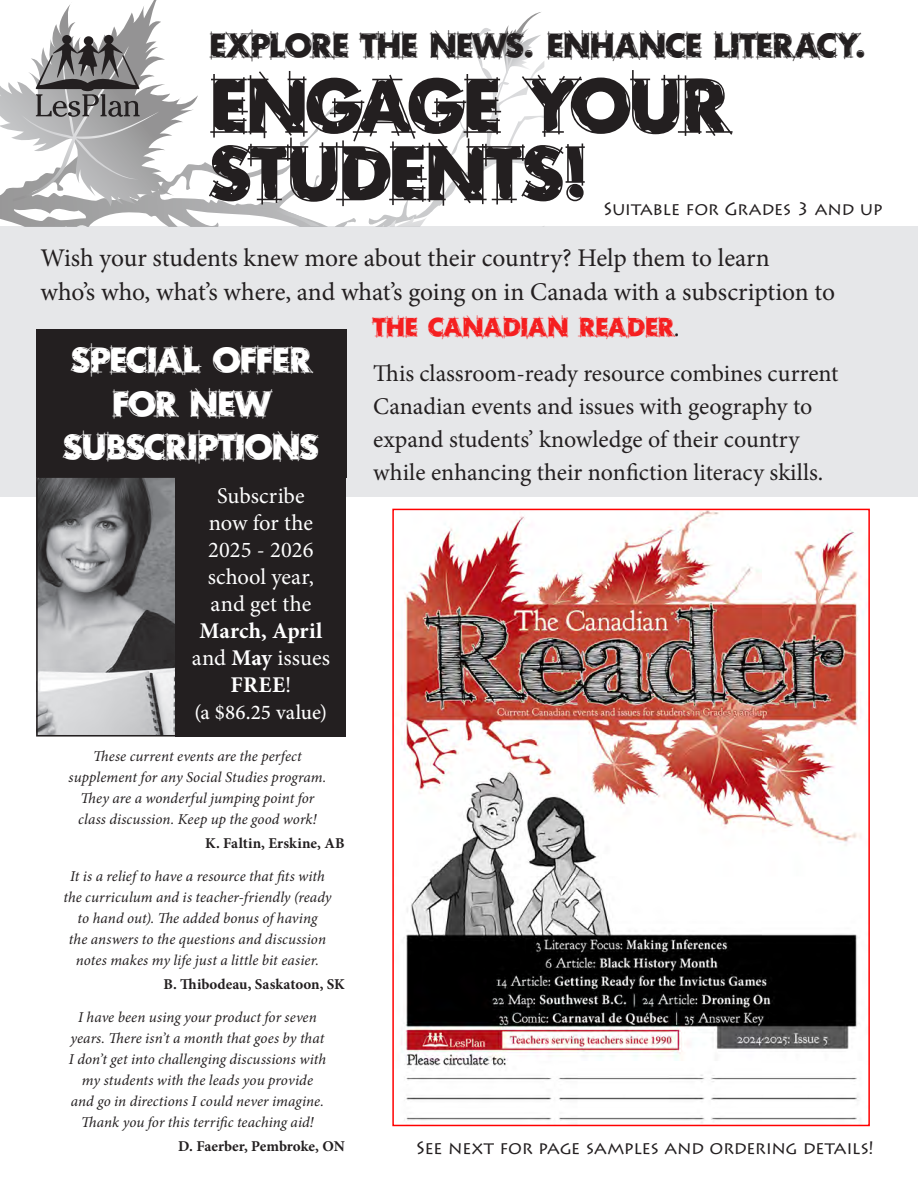
<style>
.page{position:relative;width:918px;height:1188px;background:#fff}
.page>*{position:absolute;margin:0;border:0;box-sizing:border-box;transform-origin:0 0}
.Headline{font:75px/67.5px "Rough Draft";letter-spacing:-.03em;color:#231f20}
.Headline-2{font:34.5px/43.5px "Rough Draft";letter-spacing:-.025em;color:#fff;text-align:center}
.Headline-3{font:33px "Rough Draft";letter-spacing:-.015em;color:#231f20}
.Body{font:25.5px "Minion Pro";letter-spacing:-.005em;color:#231f20}
.Body-2{font:25.5px "Rough Draft";color:#f51f20}
.Body-3{font:24px/33px "Minion Pro";color:#231f20}
.Headline-4{font:22.5px/27px "Minion Pro";color:#fff;text-align:center}
.Headline-5{font:500 21px "Minion Pro";color:#fff}
.Subheader_article{font:18px "Lithos Pro";letter-spacing:-.025em;color:#231f20}
.Headline-6{font:18px "Lithos Pro";letter-spacing:-.025em;color:#231f20}
.italic{font:italic 15px/21px "Minion Pro";letter-spacing:.005em;color:#231f20;text-align:center}
.names{font:700 15px "Minion Pro";color:#231f20}
.s1{font-family:"Minion Pro";color:#231f20}
.s2{font-weight:700}
</style>
<div class="page">
<div style="left:0;top:227px;width:918px;height:270px;background:#e6e7e9"></div>
<svg style="left:507px;top:12px;width:34px;height:16px"></svg>
<svg style="left:295px;top:28px;width:249px;height:199px"></svg>
<svg style="left:382px;top:217px;width:45px;height:10px"></svg>
<svg style="left:258px;top:208px;width:63px;height:19px"></svg>
<img style="left:401px;top:512px;width:463px;height:611px">
<div style="left:392px;top:509px;width:478px;height:617px;border:2px solid #f00"></div>
<svg style="left:0;top:3px;width:198px;height:203px"></svg>
<div style="left:36px;top:329px;width:310px;height:149px;background:#231f20"></div>
<img style="left:39px;top:479px;width:136px;height:255px">
<div style="left:36px;top:476px;width:147px;height:261px;border:2px solid #231f20"></div>
<div style="left:175px;top:476px;width:171px;height:261px;background:#231f20"></div>
<p class="Headline-3" style="left:210px;top:24px;width:658px">EXPLORE THE NEWS. ENHANCE LITERACY.</p>
<p class="Headline" style="left:210px;top:70px;width:520px">ENGAGE YOUR<br>STUDENTS!</p>
<p class="Headline-6" style="left:603px;top:199px;width:281px">SUITABLE FOR GRADES 3 AND UP</p>
<p class="Body" style="left:40px;top:241px;width:731px">Wish your students knew more about their country? Help them to learn</p>
<p class="Body" style="left:40px;top:275px;width:796px">who’s who, what’s where, and what’s going on in Canada with a subscription to</p>
<p class="Body-2" style="left:373px;top:311px;width:308px">THE CANADIAN READER<span class="s1">.</span></p>
<p class="Body-3" style="left:373px;top:357px;width:467px">This classroom-ready resource combines current Canadian events and issues with geography to expand students’ knowledge of their country while enhancing their nonfiction literacy skills.</p>
<p class="Headline-2" style="left:63px;top:338px;width:258px">SPECIAL OFFER<br>FOR NEW<br>SUBSCRIPTIONS</p>
<p class="Headline-4" style="left:192px;top:482px;width:140px">Subscribe<br>now for the<br>2025 ‑ 2026 school year, and get the<br><span class="s2">March, April </span>and <span class="s2">May</span> issues<br><span class="s2">FREE</span>!</p>
<p class="Headline-5" style="left:195px;top:698px;width:134px">(a $86.25 value)</p>
<p class="italic" style="left:69px;top:745px;width:259px">These current events are the perfect supplement for any Social Studies program.<br>They are a wonderful jumping point for class discussion. Keep up the good work!</p>
<p class="names" style="left:205px;top:832px;width:141px">K. Faltin, Erskine, AB</p>
<p class="italic" style="left:63px;top:865px;width:270px">It is a relief to have a resource that fits with the curriculum and is teacher-friendly (ready to hand out). The added bonus of having<br>the answers to the questions and discussion notes makes my life just a little bit easier.</p>
<p class="names" style="left:163px;top:973px;width:183px">B. Thibodeau, Saskatoon, SK</p>
<p class="italic" style="left:69px;top:1006px;width:259px">I have been using your product for seven years. There isn’t a month that goes by that I don’t get into challenging discussions with my students with the leads you provide and go in directions I could never imagine.<br>Thank you for this terrific teaching aid!</p>
<p class="names" style="left:178px;top:1135px;width:168px">D. Faerber, Pembroke, ON</p>
<p class="Subheader_article" style="left:416px;top:1138px;width:459px">SEE NEXT FOR PAGE SAMPLES AND ORDERING DETAILS!</p>
</div>
